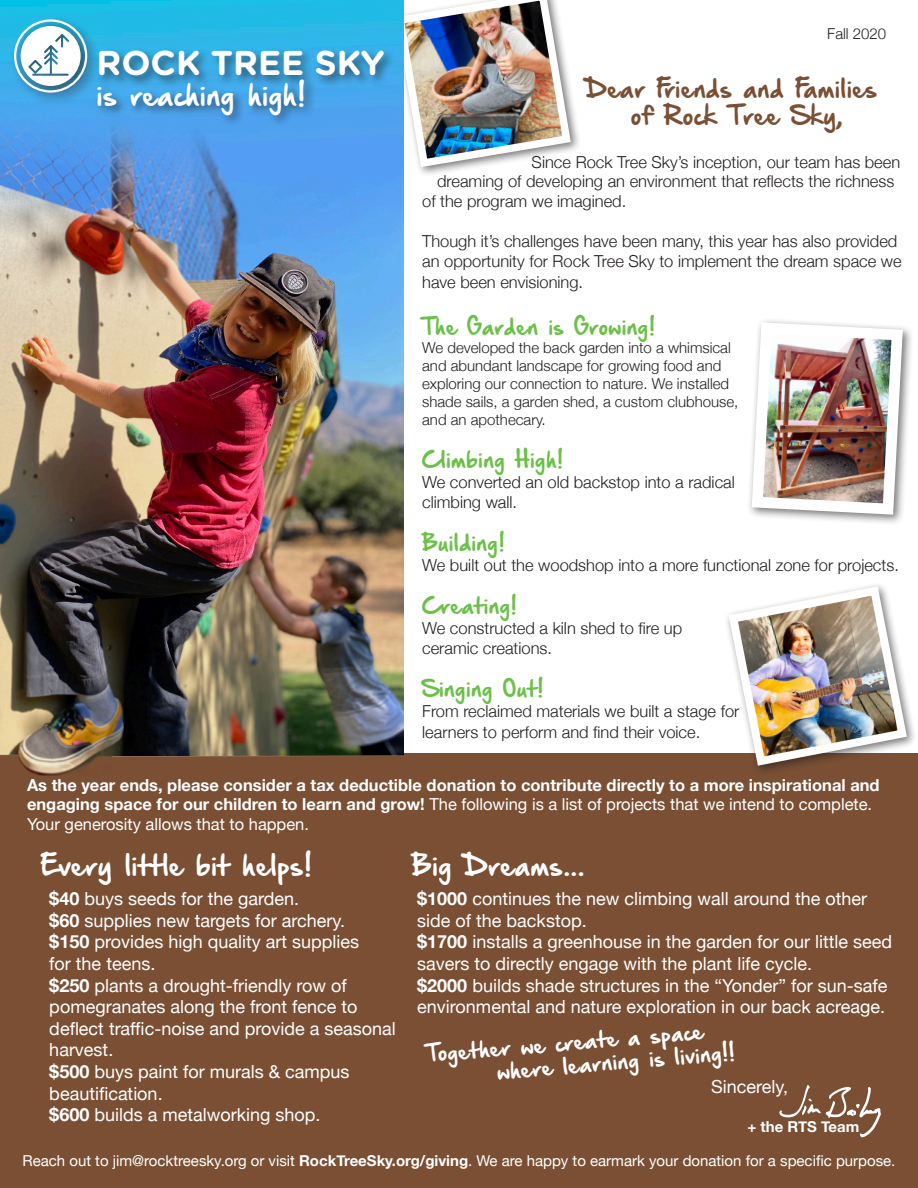
<style>
.page{position:relative;width:918px;height:1188px;background:#fff}
.page>*{position:absolute;margin:0;border:0;box-sizing:border-box;transform-origin:0 0}
.t1{font:700 34.5px "Gotham Rounded";color:#fff}
.t2{font:25.5px "Hand Of Sean Demo";color:#fff}
.t3{font:24.75px "Hand Of Sean Demo";color:#fff}
.t4{font:22.05px "Hand Of Sean Demo";color:#7a4f34}
.t5{font:19.5px "Hand Of Sean Demo";color:#6bc048}
.t6{font:19.5px "Hand Of Sean Demo";color:#fff}
.t7{font:18px/21.6px "Helvetica Neue";color:#fff}
.t8{font:300 16.5px/19.8px "Helvetica Neue";color:#231f20}
.t9{font:700 16.5px/19.8px "Helvetica Neue";color:#fff}
.t10{font:300 15px/18px "Helvetica Neue";color:#231f20}
.t11{font:15px "Helvetica Neue";color:#fff}
.t12{font:700 15px "Helvetica Neue";color:#fff}
.s1{font-weight:400}
.s2{font-weight:700}
</style>
<div class="page">
<div style="left:0;top:754px;width:918px;height:434px;background:#7a4f34"></div>
<div style="left:747px;top:318px;width:167px;height:208px;background:#231f20;opacity:.6"></div>
<img style="left:747px;top:318px;width:161px;height:202px">
<div style="left:391px;top:0;width:190px;height:178px;background:#231f20;opacity:.6"></div>
<img style="left:403px;top:0;width:172px;height:171px">
<div style="left:724px;top:582px;width:193px;height:194px;background:#231f20;opacity:.6"></div>
<img style="left:724px;top:582px;width:188px;height:188px">
<svg style="left:779px;top:1085px;width:102px;height:52px"></svg>
<img style="left:0;top:0;width:403px;height:775px">
<div style="left:95px;top:47px;width:301px;height:80px;background:#231f20;opacity:.6"></div>
<div style="left:11px;top:16px;width:89px;height:89px;background:#231f20;opacity:.6"></div>
<svg style="left:14px;top:19px;width:73px;height:74px"></svg>
<p class="t1" style="left:96px;top:37px;width:290px">ROCK TREE SKY</p>
<p class="t2" style="left:96px;top:82px;width:211px">is reaching high!</p>
<p class="t10" style="left:827px;top:23px;width:60px">Fall 2020</p>
<p class="t4" style="left:586px;top:78px;width:293px">Dear Friends and Families</p>
<p class="t4" style="left:631px;top:104px;width:214px">of Rock Tree Sky,</p>
<p class="t8" style="left:532px;top:151px;width:370px">Since Rock Tree Sky’s inception, our team has been</p>
<p class="t8" style="left:437px;top:170px;width:459px">dreaming of developing an environment that reflects the richness</p>
<p class="t8" style="left:422px;top:190px;width:206px">of the program we imagined.</p>
<p class="t8" style="left:422px;top:230px;width:481px">Though it’s challenges have been many, this year has also provided an opportunity for Rock Tree Sky to implement the dream space we</p>
<p class="t8" style="left:422px;top:271px;width:163px">have been envisioning.</p>
<p class="t5" style="left:422px;top:317px;width:234px">The Garden is Growing!</p>
<p class="t10" style="left:422px;top:337px;width:318px">We developed the back garden into a whimsical and abundant landscape for growing food and exploring our connection to nature. We installed shade sails, a garden shed, a custom clubhouse, and an apothecary.</p>
<p class="t5" style="left:422px;top:450px;width:143px">Climbing High!</p>
<p class="t8" style="left:422px;top:471px;width:314px">We converted an old backstop into a radical climbing wall.</p>
<p class="t5" style="left:422px;top:533px;width:84px">Building!</p>
<p class="t8" style="left:422px;top:554px;width:478px">We built out the woodshop into a more functional zone for projects.</p>
<p class="t5" style="left:422px;top:596px;width:96px">Creating!</p>
<p class="t8" style="left:422px;top:617px;width:262px">We constructed a kiln shed to fire up ceramic creations.</p>
<p class="t5" style="left:422px;top:679px;width:123px">Singing Out!</p>
<p class="t8" style="left:422px;top:699px;width:319px;line-height:21.6px">From reclaimed materials we built a stage for learners to perform and find their voice.</p>
<p class="t9" style="left:27px;top:775px;width:854px">As the year ends, please consider a tax deductible donation to contribute directly to a more inspirational and engaging space for our children to learn and grow! <span class="s1">The following is a list of projects that we intend to complete.<br>Your generosity allows that to happen.</span></p>
<p class="t3" style="left:40px;top:853px;width:273px">Every little bit helps!</p>
<p class="t3" style="left:412px;top:853px;width:175px">Big Dreams...</p>
<p class="t7" style="left:417px;top:889px;width:451px"><span class="s2">$1000</span> continues the new climbing wall around the other side of the backstop.</p>
<p class="t7" style="left:417px;top:932px;width:476px"><span class="s2">$1700</span> installs a greenhouse in the garden for our little seed savers to directly engage with the plant life cycle.</p>
<p class="t7" style="left:417px;top:975px;width:472px"><span class="s2">$2000</span> builds shade structures in the “Yonder” for sun-safe environmental and nature exploration in our back acreage.</p>
<p class="t7" style="left:49px;top:889px;width:251px"><span class="s2">$40</span> buys seeds for the garden.</p>
<p class="t7" style="left:49px;top:911px;width:297px"><span class="s2">$60</span> supplies new targets for archery.</p>
<p class="t7" style="left:49px;top:932px;width:311px"><span class="s2">$150</span> provides high quality art supplies for the teens.</p>
<p class="t7" style="left:49px;top:975px;width:348px"><span class="s2">$250</span> plants a drought-friendly row of pomegranates along the front fence to deflect traffic-noise and provide a seasonal harvest.</p>
<p class="t7" style="left:49px;top:1062px;width:302px"><span class="s2">$500</span> buys paint for murals &amp; campus beautification.</p>
<p class="t7" style="left:49px;top:1105px;width:273px"><span class="s2">$600</span> builds a metalworking shop.</p>
<p class="t6" style="left:425px;top:1045px;width:280px;rotate:-5deg">Together we create a space</p>
<p class="t6" style="left:496px;top:1063px;width:240px;rotate:-5deg">where learning is living!!</p>
<p class="t7" style="left:711px;top:1077px;width:79px">Sincerely,</p>
<p class="t12" style="left:747px;top:1115px;width:114px">+ the RTS Team</p>
<p class="t11" style="left:23px;top:1149px;width:874px">Reach out to jim@rocktreesky.org or visit <span class="s2">RockTreeSky.org/giving</span>. We are happy to earmark your donation for a specific purpose.</p>
</div>
